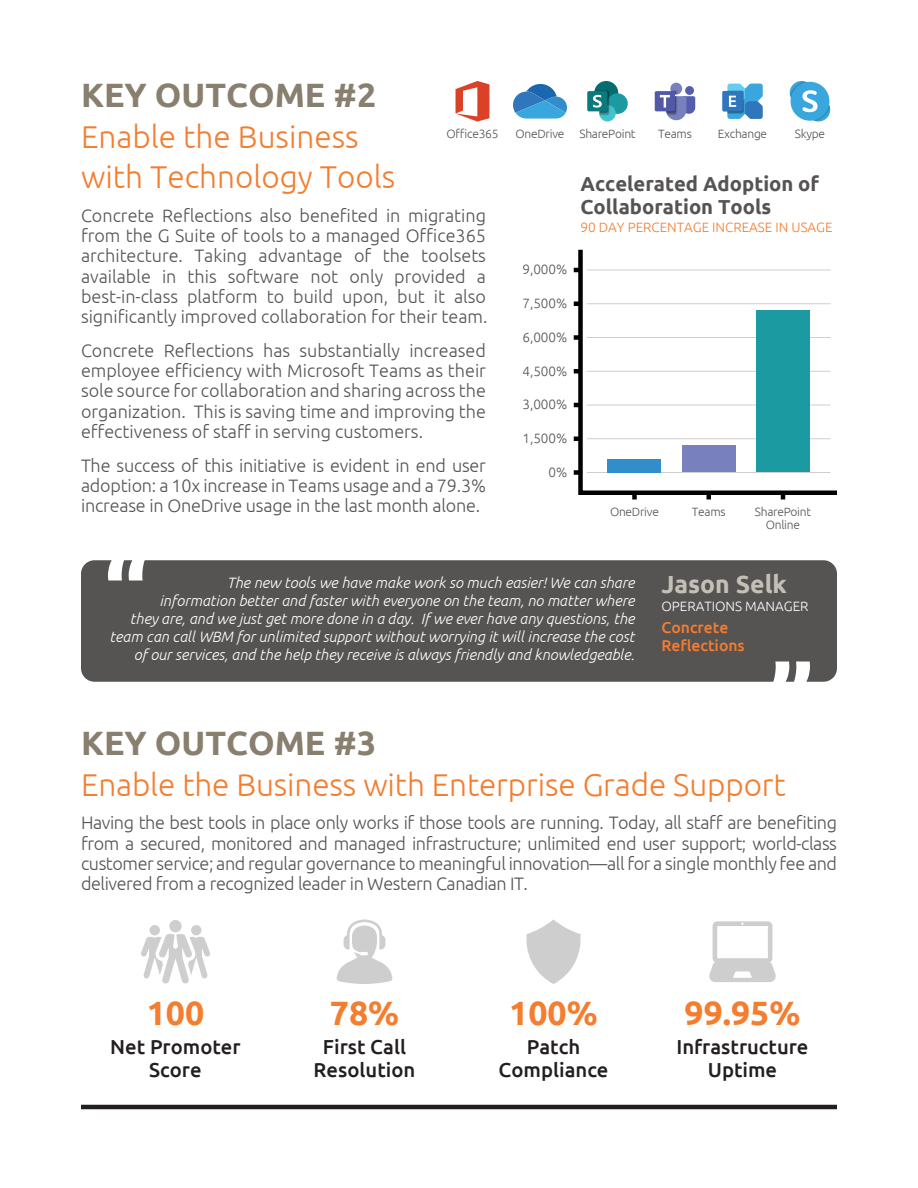
<style>
.page{position:relative;width:918px;height:1188px;background:#fff}
.page>*{position:absolute;margin:0;border:0;box-sizing:border-box;transform-origin:0 0}
.t1{font:700 33.75px "Ubuntu";color:#887f6e}
.t2{font:700 33.75px "Ubuntu";color:#f47d2f}
.t3{font:300 31.5px/40.5px "Ubuntu";letter-spacing:-.005em;color:#f47d2f}
.t4{font:700 24.75px "Ubuntu";color:#c4bfb7}
.t5{font:500 20.25px/22.5px "Ubuntu";color:#231f20;text-align:center}
.t6{font:700 20.25px/22.5px "Ubuntu";color:#565353}
.t7{font:300 18px/20.2px "Ubuntu";letter-spacing:-.005em;color:#565353;text-align:justify}
.t8{font:500 15.75px/18px "Ubuntu";color:#f47d2f}
.t9{font:italic 300 15px/18px "Ubuntu";color:#fff;text-align:right}
.t10{font:300 13.5px "Ubuntu";color:#565353}
.t11{font:300 13.5px "Ubuntu";color:#f47d2f}
.t12{font:300 13.5px "Ubuntu";color:#fff}
.t13{font:300 12px/13.5px "Ubuntu";letter-spacing:-.025em;color:#565353;text-align:center}
</style>
<div class="page">
<div style="left:81px;top:560px;width:756px;height:122px;background:#565353;border-radius:14px"></div>
<svg style="left:108px;top:560px;width:38px;height:20px"></svg>
<svg style="left:772px;top:662px;width:38px;height:20px"></svg>
<svg style="left:526px;top:919px;width:54px;height:65px"></svg>
<div style="left:594px;top:81px;width:24px;height:24px;background:#046d71;border-radius:50%"></div>
<div style="left:607px;top:93px;width:21px;height:21px;background:#1b9ba1;border-radius:50%"></div>
<div style="left:599px;top:105px;width:17px;height:17px;background:#42c2cd;border-radius:50%"></div>
<div style="left:587px;top:91px;width:21px;height:20px;background:#0b797d;border-radius:2px"></div>
<svg style="left:593px;top:90px;width:17px;height:25px"></svg>
<svg style="left:456px;top:81px;width:33px;height:41px"></svg>
<div style="left:722px;top:91px;width:21px;height:21px;background:#2f76bc;border-radius:2px"></div>
<svg style="left:727px;top:84px;width:36px;height:35px"></svg>
<div style="left:670px;top:83px;width:12px;height:11px;background:#7980be;border-radius:50%"></div>
<div style="left:685px;top:86px;width:9px;height:9px;background:#555eaa;border-radius:50%"></div>
<div style="left:655px;top:91px;width:20px;height:20px;background:#5058a7;border-radius:2px"></div>
<svg style="left:660px;top:90px;width:35px;height:30px"></svg>
<svg style="left:513px;top:84px;width:54px;height:35px"></svg>
<svg style="left:790px;top:81px;width:40px;height:40px"></svg>
<svg style="left:576px;top:249px;width:261px;height:248px"></svg>
<svg style="left:574px;top:470px;width:6px;height:5px"></svg>
<hr style="left:587px;top:371px;width:243px;height:1px;background:#cfcece">
<hr style="left:587px;top:405px;width:243px;height:1px;background:#cfcece">
<hr style="left:587px;top:303px;width:243px;height:1px;background:#cfcece">
<hr style="left:587px;top:337px;width:243px;height:1px;background:#cfcece">
<hr style="left:587px;top:270px;width:243px;height:1px;background:#cfcece">
<svg style="left:574px;top:403px;width:6px;height:4px"></svg>
<svg style="left:574px;top:268px;width:6px;height:4px"></svg>
<svg style="left:574px;top:335px;width:6px;height:5px"></svg>
<svg style="left:574px;top:436px;width:6px;height:5px"></svg>
<svg style="left:574px;top:302px;width:6px;height:4px"></svg>
<svg style="left:574px;top:369px;width:6px;height:5px"></svg>
<svg style="left:632px;top:493px;width:5px;height:7px"></svg>
<div style="left:608px;top:459px;width:54px;height:13px;background:#328dcd"></div>
<svg style="left:706px;top:493px;width:5px;height:7px"></svg>
<div style="left:682px;top:446px;width:54px;height:26px;background:#7980be"></div>
<svg style="left:781px;top:493px;width:4px;height:7px"></svg>
<div style="left:756px;top:310px;width:54px;height:162px;background:#1b9ba1"></div>
<hr style="left:81px;top:1105px;width:756px;height:4px;background:#231f20">
<svg style="left:141px;top:920px;width:69px;height:63px"></svg>
<svg style="left:336px;top:919px;width:57px;height:65px"></svg>
<svg style="left:709px;top:921px;width:67px;height:61px"></svg>
<h1 class="t1" style="left:81px;top:75px;width:297px">KEY OUTCOME #2</h1>
<h2 class="t3" style="left:81px;top:115px;width:316px">Enable the Business with Technology Tools</h2>
<p class="t7" style="left:81px;top:205px;width:408px">Concrete Reflections also benefited in migrating from the G Suite of tools to a managed Office365 architecture. Taking advantage of the toolsets available in this software not only provided a best-in-class platform to build upon, but it also significantly improved collaboration for their team.</p>
<p class="t7" style="left:81px;top:340px;width:407px">Concrete Reflections has substantially increased employee efficiency with Microsoft Teams as their sole source for collaboration and sharing across the organization. This is saving time and improving the effectiveness of staff in serving customers.</p>
<p class="t7" style="left:81px;top:455px;width:407px">The success of this initiative is evident in end user adoption: a 10x increase in Teams usage and a 79.3% increase in OneDrive usage in the last month alone.</p>
<p class="t13" style="left:447px;top:126px;width:53px">Office365</p>
<p class="t13" style="left:718px;top:126px;width:51px">Exchange</p>
<p class="t13" style="left:795px;top:126px;width:32px">Skype</p>
<p class="t13" style="left:516px;top:126px;width:50px">OneDrive</p>
<p class="t13" style="left:579px;top:126px;width:58px">SharePoint</p>
<p class="t13" style="left:658px;top:126px;width:35px">Teams</p>
<p class="t6" style="left:580px;top:172px;width:240px">Accelerated Adoption of<br>Collaboration Tools</p>
<p class="t11" style="left:580px;top:219px;width:254px">90 DAY PERCENTAGE INCREASE IN USAGE</p>
<p class="t10" style="left:522px;top:262px;width:46px">9,000%</p>
<p class="t10" style="left:522px;top:295px;width:46px">7,500%</p>
<p class="t10" style="left:522px;top:329px;width:46px">6,000%</p>
<p class="t10" style="left:522px;top:363px;width:46px">4,500%</p>
<p class="t10" style="left:522px;top:397px;width:46px">3,000%</p>
<p class="t10" style="left:522px;top:430px;width:46px">1,500%</p>
<p class="t10" style="left:549px;top:464px;width:20px">0%</p>
<p class="t13" style="left:610px;top:504px;width:50px">OneDrive</p>
<p class="t13" style="left:692px;top:504px;width:35px">Teams</p>
<p class="t13" style="left:755px;top:504px;width:58px">SharePoint<br>Online</p>
<p class="t9" style="left:110px;top:574px;width:526px">The new tools we have make work so much easier! We can share<br>information better and faster with everyone on the team, no matter where<br>they are, and we just get more done in a day. If we ever have any questions, the team can call WBM for unlimited support without worrying it will increase the cost of our services, and the help they receive is always friendly and knowledgeable.</p>
<h3 class="t4" style="left:662px;top:569px;width:127px">Jason Selk</h3>
<p class="t12" style="left:662px;top:598px;width:149px">OPERATIONS MANAGER</p>
<p class="t8" style="left:662px;top:618px;width:85px">Concrete<br>Reflections</p>
<h1 class="t1" style="left:81px;top:723px;width:297px">KEY OUTCOME #3</h1>
<h2 class="t3" style="left:81px;top:763px;width:706px">Enable the Business with Enterprise Grade Support</h2>
<p class="t7" style="left:81px;top:812px;width:758px">Having the best tools in place only works if those tools are running. Today, all staff are benefiting from a secured, monitored and managed infrastructure; unlimited end user support; world-class customer service; and regular governance to meaningful innovation—all for a single monthly fee and delivered from a recognized leader in Western Canadian IT.</p>
<h1 class="t2" style="left:147px;top:993px;width:59px">100</h1>
<p class="t5" style="left:110px;top:1035px;width:132px">Net Promoter<br>Score</p>
<h1 class="t2" style="left:330px;top:993px;width:71px">78%</h1>
<p class="t5" style="left:314px;top:1035px;width:103px">First Call<br>Resolution</p>
<h1 class="t2" style="left:509px;top:993px;width:90px">100%</h1>
<p class="t5" style="left:499px;top:1035px;width:111px">Patch<br>Compliance</p>
<h1 class="t2" style="left:685px;top:993px;width:117px">99.95%</h1>
<p class="t5" style="left:676px;top:1035px;width:134px">Infrastructure<br>Uptime</p>
</div>
